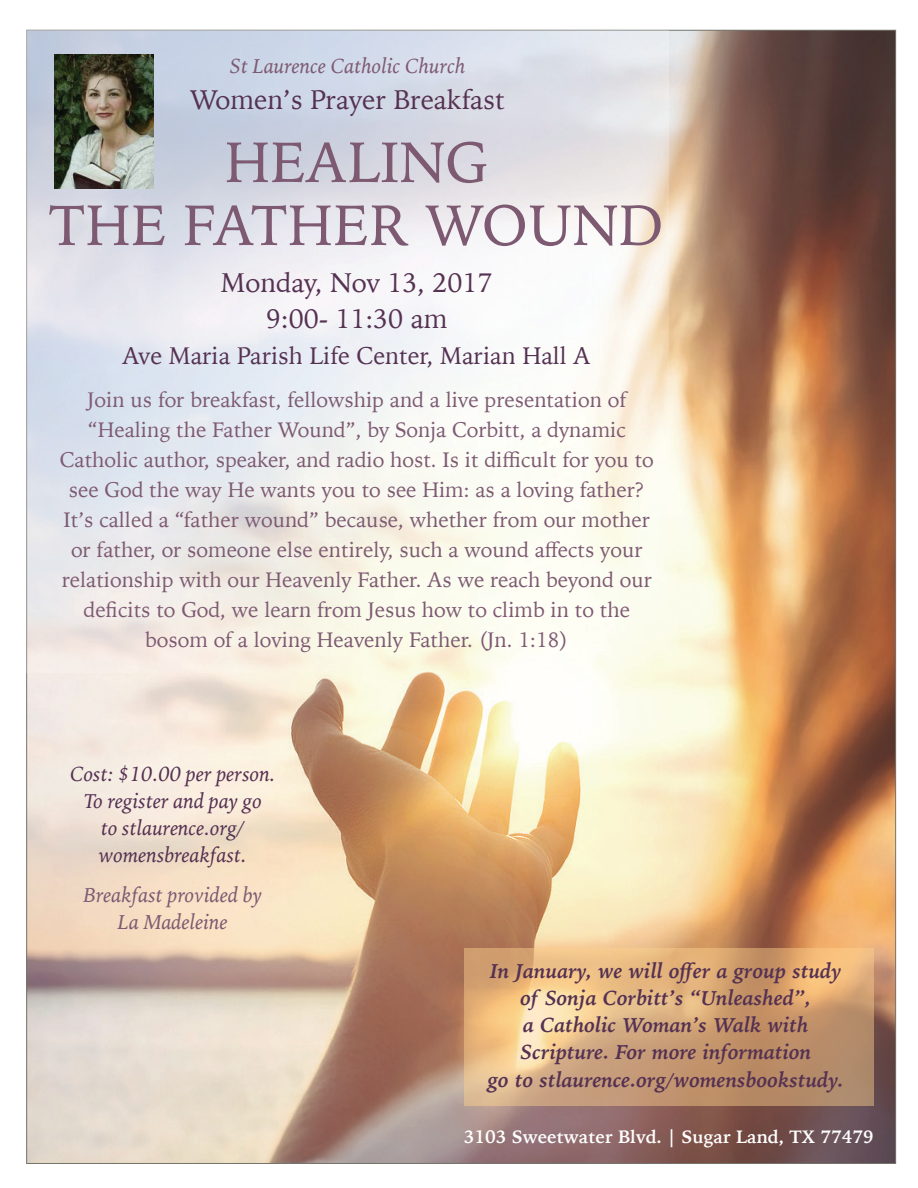
<style>
.page{position:relative;width:918px;height:1188px;background:#fff}
.page>*{position:absolute;margin:0;border:0;box-sizing:border-box;transform-origin:0 0}
.t1{font:57px/63px "Iowan Old Style";color:#7d5a72;text-align:center}
.t2{font:27px/36px "Iowan Old Style";color:#553152;text-align:center}
.t3{font:24px "Iowan Old Style";color:#553152}
.t4{font:21px/30px "Iowan Old Style";color:#7d5a72;text-align:center}
.t5{font:italic 700 21px/27.5px "Iowan Old Style";color:#553152;text-align:center}
.t6{font:italic 21px/27px "Iowan Old Style";color:#553152;text-align:center}
.t7{font:italic 21px/27px "Iowan Old Style";color:#7d5a72;text-align:center}
.t8{font:700 18px "Iowan Old Style";color:#fff}
</style>
<div class="page">
<img style="left:28px;top:32px;width:866px;height:1130px">
<svg style="left:26px;top:30px;width:643px;height:643px"></svg>
<svg style="left:464px;top:948px;width:410px;height:158px;background:#d5a87a"></svg>
<img style="left:54px;top:54px;width:99px;height:134px">
<p class="t7" style="left:229px;top:52px;width:238px">St Laurence Catholic Church</p>
<p class="t2" style="left:190px;top:81px;width:316px">Women’s Prayer Breakfast</p>
<h1 class="t1" style="left:50px;top:128px;width:615px">HEALING<br>THE FATHER WOUND</h1>
<p class="t2" style="left:221px;top:263px;width:273px">Monday, Nov 13, 2017<br>9:00- 11:30 am</p>
<p class="t3" style="left:123px;top:334px;width:470px">Ave Maria Parish Life Center, Marian Hall A</p>
<p class="t4" style="left:60px;top:384px;width:596px">Join us for breakfast, fellowship and a live presentation of “Healing the Father Wound”, by Sonja Corbitt, a dynamic Catholic author, speaker, and radio host. Is it difficult for you to see God the way He wants you to see Him: as a loving father?<br>It’s called a “father wound” because, whether from our mother or father, or someone else entirely, such a wound affects your relationship with our Heavenly Father. As we reach beyond our deficits to God, we learn from Jesus how to climb in to the bosom of a loving Heavenly Father. (Jn. 1:18)</p>
<p class="t6" style="left:70px;top:759px;width:207px">Cost: $10.00 per person.<br>To register and pay go<br>to stlaurence.org/ womensbreakfast.</p>
<p class="t7" style="left:84px;top:881px;width:180px">Breakfast provided by<br>La Madeleine</p>
<p class="t5" style="left:488px;top:956px;width:358px">In January, we will offer a group study of Sonja Corbitt’s “Unleashed”,<br>a Catholic Woman’s Walk with Scripture. For more information<br>go to stlaurence.org/womensbookstudy.</p>
<p class="t8" style="left:464px;top:1120px;width:412px">3103 Sweetwater Blvd. | Sugar Land, TX 77479</p>
</div>
